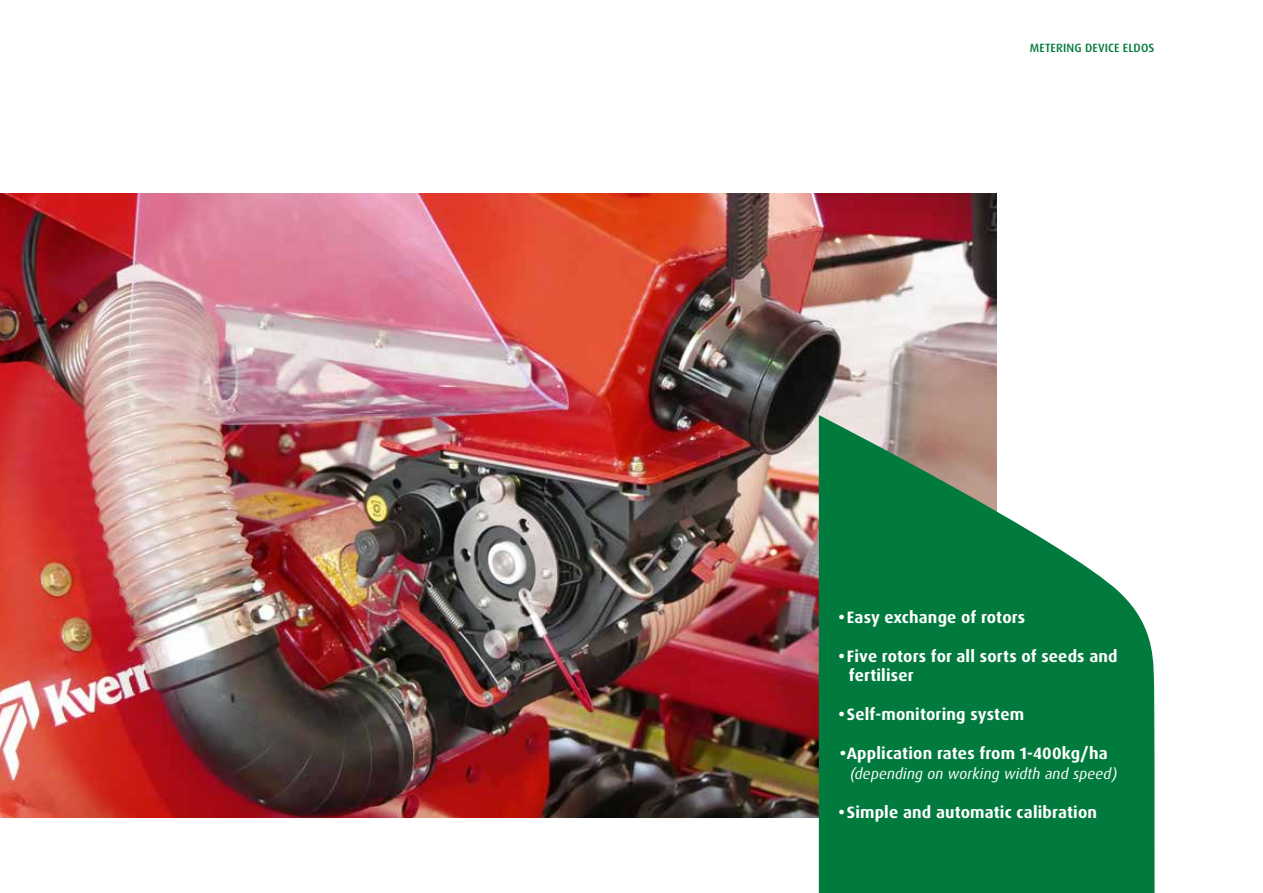
<style>
.page{position:relative;width:1263px;height:893px;background:#fff}
.page>*{position:absolute;margin:0;border:0;box-sizing:border-box;transform-origin:0 0}
.t1{font:700 16.5px/19.5px "Dax Pro";letter-spacing:.01em;color:#fff}
.t2{font:italic 15px "Dax Pro";letter-spacing:.01em;color:#fff}
.t3{font:500 12px "Dax Pro";letter-spacing:.01em;color:#007b3d}
</style>
<div class="page">
<img style="left:0;top:194px;width:996px;height:624px">
<svg style="left:819px;top:415px;width:336px;height:478px;background:#2d8f5c"></svg>
<p class="t3" style="left:1030px;top:40px;width:126px">METERING DEVICE ELDOS</p>
<p class="t1" style="left:838px;top:607px;width:188px">• Easy exchange of rotors</p>
<p class="t1" style="left:849px;top:646px;width:270px;text-indent:-10px">• Five rotors for all sorts of seeds and fertiliser</p>
<p class="t1" style="left:838px;top:705px;width:187px">•Self-monitoring system</p>
<p class="t1" style="left:840px;top:744px;width:269px">•Application rates from 1-400kg/ha</p>
<p class="t2" style="left:850px;top:764px;width:268px">(depending on working width and speed)</p>
<p class="t1" style="left:838px;top:802px;width:260px">•Simple and automatic calibration</p>
</div>
